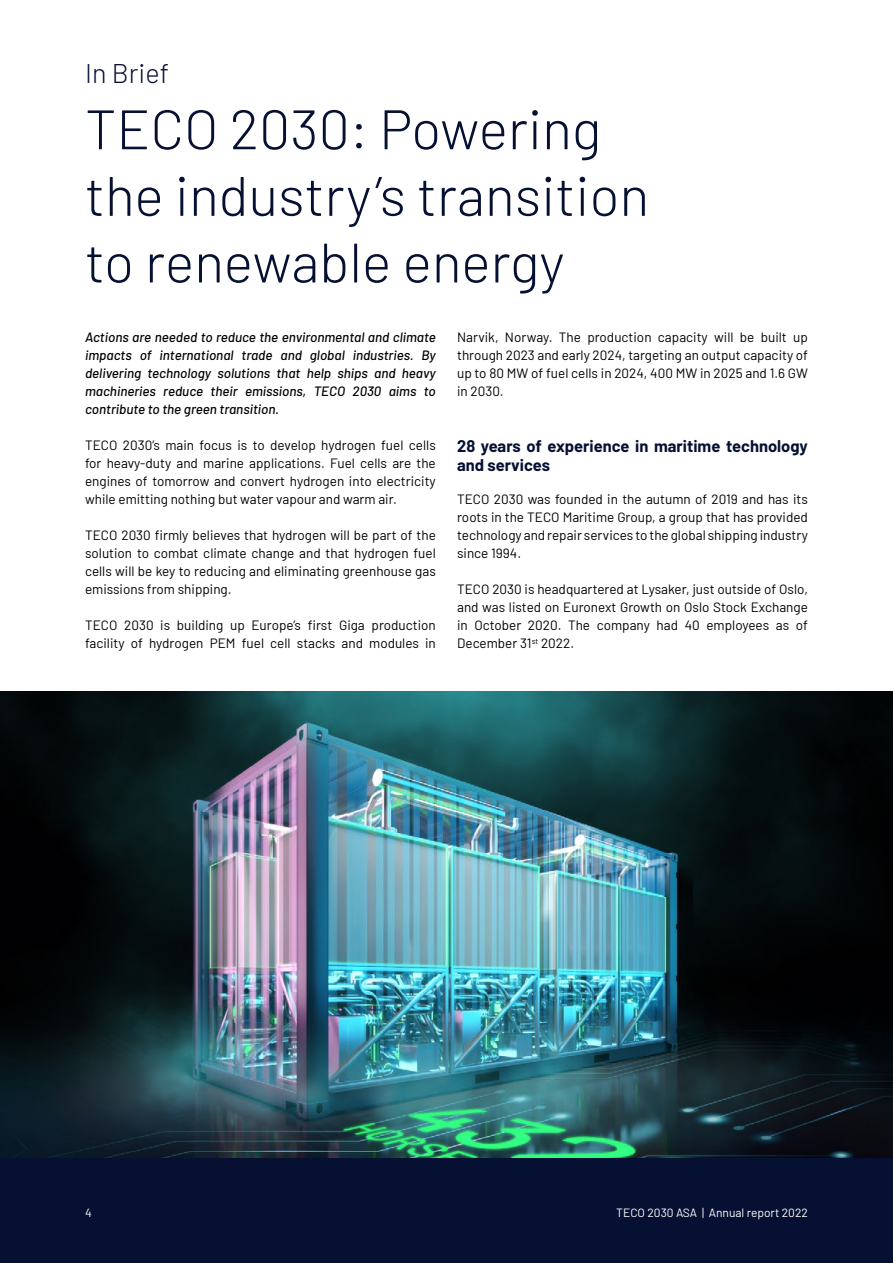
<style>
.page{position:relative;width:893px;height:1263px;background:#fff}
.page>*{position:absolute;margin:0;border:0;box-sizing:border-box;transform-origin:0 0}
.t1{font:300 55.5px/66.6px "Barlow";color:#051032}
.t2{font:300 27px "Barlow";color:#051032}
.t3{font:700 16.5px/19.5px "Barlow";color:#051032}
.t4{font:13.5px/18px "Barlow";color:#000;text-align:justify}
.t5{font:italic 500 13.5px/18px "Barlow";color:#000;text-align:justify}
.t6{font:12px "Barlow";color:#fff}
</style>
<div class="page">
<div style="left:0;top:1157px;width:893px;height:106px;background:#051032"></div>
<img style="left:0;top:691px;width:893px;height:466px">
<h2 class="t2" style="left:85px;top:54px;width:86px">In Brief</h2>
<h1 class="t1" style="left:85px;top:92px;width:566px">TECO 2030: Powering the industry’s transition to renewable energy</h1>
<p class="t5" style="left:85px;top:327px;width:352px">Actions are needed to reduce the environmental and climate impacts of international trade and global industries. By delivering technology solutions that help ships and heavy machineries reduce their emissions, TECO 2030 aims to contribute to the green transition.</p>
<p class="t4" style="left:85px;top:435px;width:352px">TECO 2030’s main focus is to develop hydrogen fuel cells for heavy-duty and marine applications. Fuel cells are the engines of tomorrow and convert hydrogen into electricity while emitting nothing but water vapour and warm air.</p>
<p class="t4" style="left:85px;top:525px;width:352px">TECO 2030 firmly believes that hydrogen will be part of the solution to combat climate change and that hydrogen fuel cells will be key to reducing and eliminating greenhouse gas emissions from shipping.</p>
<p class="t4" style="left:85px;top:615px;width:352px">TECO 2030 is building up Europe’s first Giga production facility of hydrogen PEM fuel cell stacks and modules in</p>
<p class="t4" style="left:457px;top:327px;width:352px">Narvik, Norway. The production capacity will be built up through 2023 and early 2024, targeting an output capacity of up to 80 MW of fuel cells in 2024, 400 MW in 2025 and 1.6 GW in 2030.</p>
<p class="t3" style="left:457px;top:435px;width:352px">28 years of experience in maritime technology and services</p>
<p class="t4" style="left:457px;top:489px;width:352px">TECO 2030 was founded in the autumn of 2019 and has its roots in the TECO Maritime Group, a group that has provided technology and repair services to the global shipping industry since 1994.</p>
<p class="t4" style="left:457px;top:579px;width:352px">TECO 2030 is headquartered at Lysaker, just outside of Oslo, and was listed on Euronext Growth on Oslo Stock Exchange in October 2020. The company had 40 employees as of December 31<sup>st</sup> 2022.</p>
<p class="t6" style="left:85px;top:1203px;width:8px">4</p>
<p class="t6" style="left:616px;top:1203px;width:193px">TECO 2030 ASA | Annual report 2022</p>
</div>
